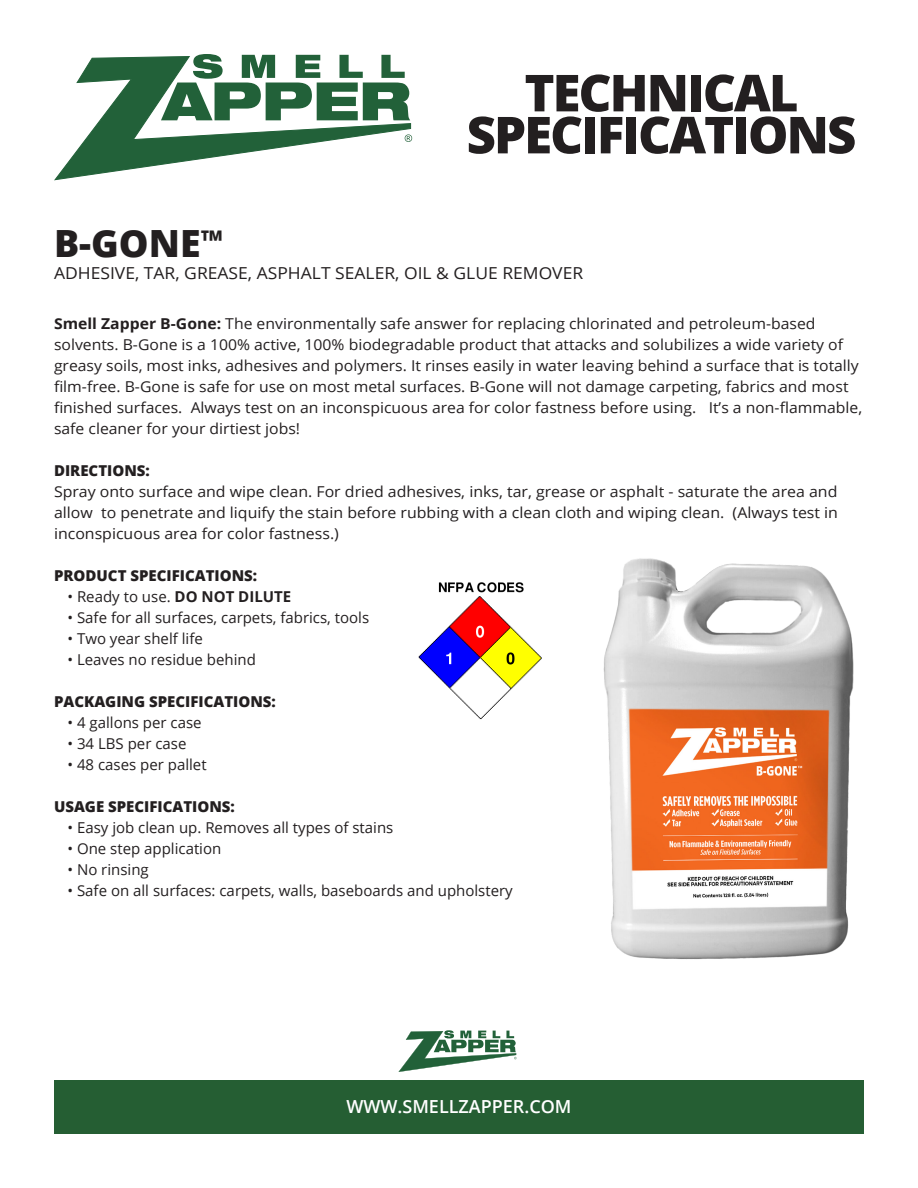
<style>
.page{position:relative;width:918px;height:1188px;background:#fff}
.page>*{position:absolute;margin:0;border:0;box-sizing:border-box;transform-origin:0 0}
.t1{font:800 51px "Open Sans";letter-spacing:-.04em;color:#231f20}
.t2{font:800 37.5px "Open Sans";color:#231f20}
.t3{font:600 18px "Open Sans";color:#fff}
.t4{font:16.5px "Open Sans";color:#231f20;scale:1.06 1}
.t5{font:15px/21px "Open Sans";color:#231f20;scale:1.05 1}
.t6{font:15px "Open Sans";color:#231f20}
.t7{font:15px/21px "Open Sans";color:#231f20;text-align:justify;scale:1.06 1}
.t8{font:800 15px "Open Sans";color:#231f20}
.s1{font-weight:700}
</style>
<div class="page">
<svg style="left:54px;top:56px;width:357px;height:124px"></svg>
<svg style="left:161px;top:54px;width:249px;height:66px"></svg>
<svg style="left:405px;top:134px;width:7px;height:8px"></svg>
<svg style="left:398px;top:1030px;width:119px;height:42px"></svg>
<div style="left:54px;top:1080px;width:810px;height:54px;background:#255e33"></div>
<img style="left:418px;top:582px;width:124px;height:138px">
<img style="left:603px;top:558px;width:251px;height:402px">
<p class="t1" style="left:524px;top:54px;width:276px">TECHNICAL</p>
<p class="t1" style="left:467px;top:96px;width:391px">SPECIFICATIONS</p>
<p class="t2" style="left:54px;top:214px;width:170px">B-GONE<sup>™</sup></p>
<p class="t4" style="left:54px;top:262px;width:501px">ADHESIVE, TAR, GREASE, ASPHALT SEALER, OIL &amp; GLUE REMOVER</p>
<p class="t5" style="left:54px;top:313px;width:771px"><span class="s1">Smell Zapper B-Gone:</span> The environmentally safe answer for replacing chlorinated and petroleum-based solvents. B-Gone is a 100% active, 100% biodegradable product that attacks and solubilizes a wide variety of greasy soils, most inks, adhesives and polymers. It rinses easily in water leaving behind a surface that is totally film-free. B-Gone is safe for use on most metal surfaces. B-Gone will not damage carpeting, fabrics and most finished surfaces. Always test on an inconspicuous area for color fastness before using. It’s a non-flammable, safe cleaner for your dirtiest jobs!</p>
<p class="t8" style="left:54px;top:459px;width:97px">DIRECTIONS:</p>
<p class="t7" style="left:54px;top:481px;width:741px">Spray onto surface and wipe clean. For dried adhesives, inks, tar, grease or asphalt - saturate the area and allow to penetrate and liquify the stain before rubbing with a clean cloth and wiping clean. (Always test in inconspicuous area for color fastness.)</p>
<p class="t8" style="left:54px;top:564px;width:205px">PRODUCT SPECIFICATIONS:</p>
<p class="t6" style="left:68px;top:586px;width:225px">• Ready to use. <span class="s1">DO NOT DILUTE</span></p>
<p class="t6" style="left:68px;top:607px;width:303px">• Safe for all surfaces, carpets, fabrics, tools</p>
<p class="t6" style="left:68px;top:628px;width:137px">• Two year shelf life</p>
<p class="t6" style="left:68px;top:649px;width:190px">• Leaves no residue behind</p>
<p class="t8" style="left:54px;top:690px;width:223px">PACKAGING SPECIFICATIONS:</p>
<p class="t6" style="left:68px;top:712px;width:136px">• 4 gallons per case</p>
<p class="t6" style="left:68px;top:733px;width:120px">• 34 LBS per case</p>
<p class="t6" style="left:68px;top:754px;width:141px">• 48 cases per pallet</p>
<p class="t8" style="left:54px;top:795px;width:182px">USAGE SPECIFICATIONS:</p>
<p class="t6" style="left:68px;top:817px;width:327px">• Easy job clean up. Removes all types of stains</p>
<p class="t6" style="left:68px;top:838px;width:155px">• One step application</p>
<p class="t6" style="left:68px;top:859px;width:83px">• No rinsing</p>
<p class="t6" style="left:68px;top:880px;width:447px">• Safe on all surfaces: carpets, walls, baseboards and upholstery</p>
<p class="t3" style="left:346px;top:1094px;width:227px">WWW.SMELLZAPPER.COM</p>
</div>
